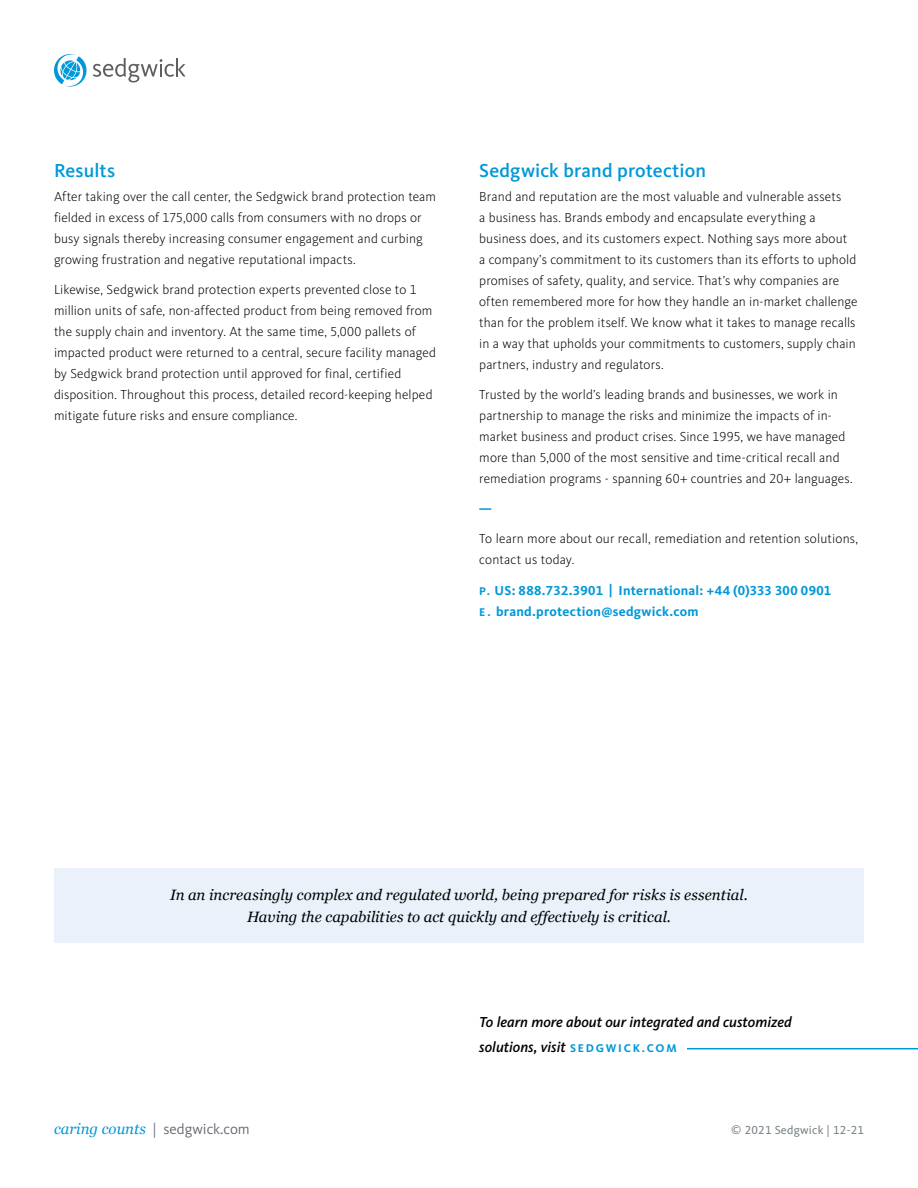
<style>
.page{position:relative;width:918px;height:1188px;background:#fff}
.page>*{position:absolute;margin:0;border:0;box-sizing:border-box;transform-origin:0 0}
.t1{font:500 19.5px "Kievit OT";letter-spacing:.005em;color:#0098d8}
.t2{font:italic 15px/22.5px "Georgia";color:#000;text-align:center}
.t3{font:italic 500 15px/25.5px "Kievit OT";color:#000}
.t4{font:15px "Kievit OT";color:#6c6975}
.t5{font:300 13.5px/21px "Kievit OT";letter-spacing:.005em;color:#000}
.t6{font:700 13.5px/21px "Kievit OT";letter-spacing:.02em;color:#0098d8}
.t7{font:12px "Kievit OT";letter-spacing:.02em;color:#778186}
.s1{font-size:11.7px}
.s2{font-weight:700;font-style:normal;font-size:11.7px;color:#0098d8}
.s3{font-family:"Georgia";font-style:italic;color:#0098d8}
</style>
<div class="page">
<svg style="left:479px;top:508px;width:12px;height:2px"></svg>
<hr style="left:687px;top:1048px;width:231px;height:1px;background:#0098d8">
<div style="left:54px;top:868px;width:810px;height:75px;background:#eaf1fa"></div>
<svg style="left:54px;top:54px;width:132px;height:33px"></svg>
<h1 class="t1" style="left:54px;top:159px;width:63px">Results</h1>
<p class="t5" style="left:54px;top:186px;width:384px">After taking over the call center, the Sedgwick brand protection team fielded in excess of 175,000 calls from consumers with no drops or busy signals thereby increasing consumer engagement and curbing growing frustration and negative reputational impacts.</p>
<p class="t5" style="left:54px;top:279px;width:384px">Likewise, Sedgwick brand protection experts prevented close to 1 million units of safe, non-affected product from being removed from the supply chain and inventory. At the same time, 5,000 pallets of impacted product were returned to a central, secure facility managed by Sedgwick brand protection until approved for final, certified disposition. Throughout this process, detailed record-keeping helped mitigate future risks and ensure compliance.</p>
<h1 class="t1" style="left:479px;top:159px;width:228px">Sedgwick brand protection</h1>
<p class="t5" style="left:479px;top:186px;width:380px">Brand and reputation are the most valuable and vulnerable assets<br>a business has. Brands embody and encapsulate everything a business does, and its customers expect. Nothing says more about<br>a company’s commitment to its customers than its efforts to uphold promises of safety, quality, and service. That’s why companies are often remembered more for how they handle an in-market challenge than for the problem itself. We know what it takes to manage recalls in a way that upholds your commitments to customers, supply chain partners, industry and regulators.</p>
<p class="t5" style="left:479px;top:384px;width:375px">Trusted by the world’s leading brands and businesses, we work in partnership to manage the risks and minimize the impacts of in&shy;market business and product crises. Since 1995, we have managed more than 5,000 of the most sensitive and time-critical recall and remediation programs - spanning 60+ countries and 20+ languages.</p>
<p class="t5" style="left:479px;top:528px;width:380px">To learn more about our recall, remediation and retention solutions, contact us today.</p>
<p class="t6" style="left:479px;top:580px;width:354px"><span class="s1">P.</span> US: 888.732.3901 | International: +44 (0)333 300 0901<br><span class="s1">E.</span> brand.protection@sedgwick.com</p>
<p class="t2" style="left:170px;top:883px;width:579px">In an increasingly complex and regulated world, being prepared for risks is essential.<br>Having the capabilities to act quickly and effectively is critical.</p>
<p class="t3" style="left:479px;top:1009px;width:314px">To learn more about our integrated and customized solutions, visit <span class="s2">SEDGWICK .COM</span></p>
<p class="t4" style="left:54px;top:1121px;width:197px"><span class="s3">caring counts</span> | sedgwick.com</p>
<p class="t7" style="left:731px;top:1123px;width:134px">© 2021 Sedgwick | 12-21</p>
</div>
